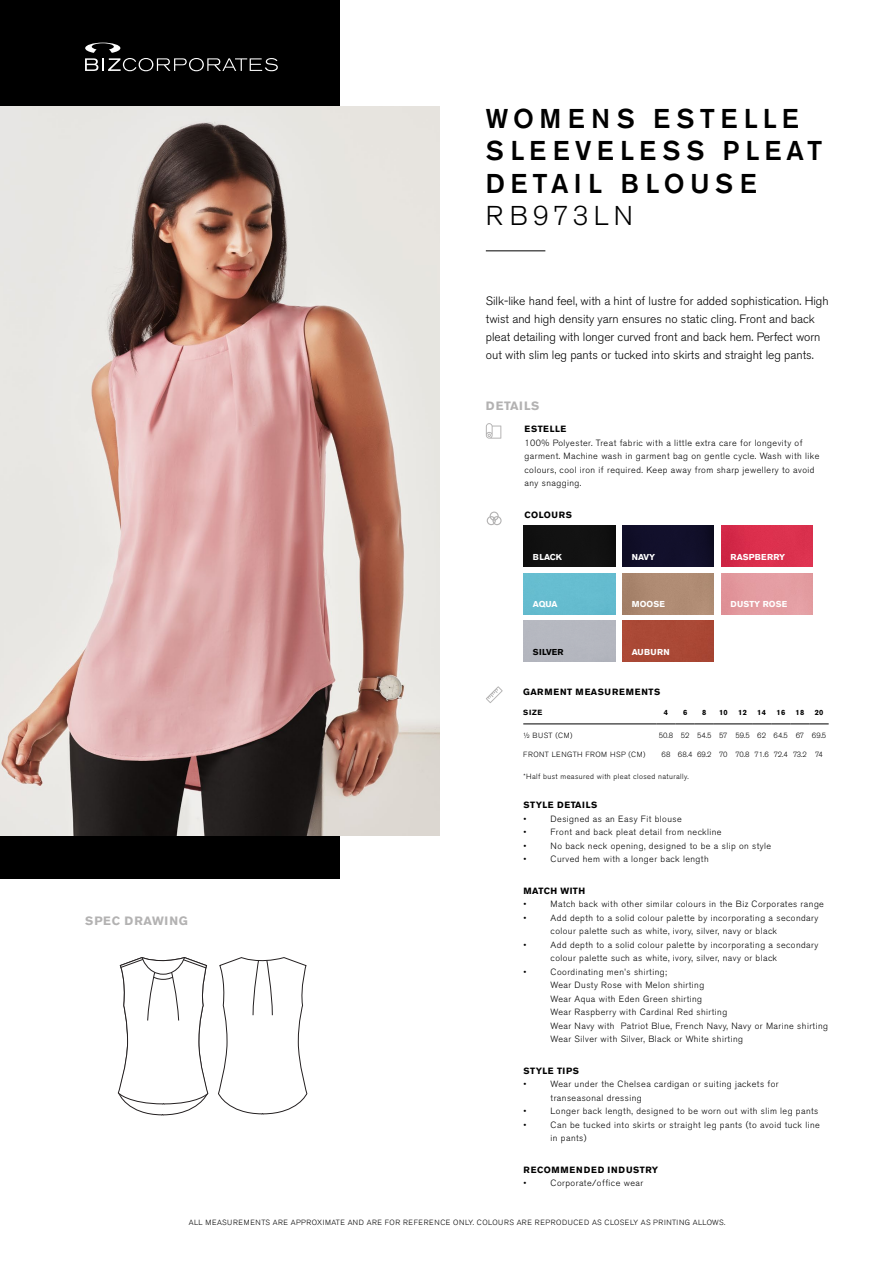
<style>
.page{position:relative;width:893px;height:1263px;background:#fff}
.page>*{position:absolute;margin:0;border:0;box-sizing:border-box;transform-origin:0 0}
.t1{font:500 27px/32.4px "Akzidenz Grotesk BE";letter-spacing:.2em;color:#000}
.t2{font:300 27px "Akzidenz Grotesk BE";letter-spacing:.19em;color:#000}
.t3{font:300 12px/18px "Akzidenz Grotesk BE";color:#000}
.t4{font:700 12px "Akzidenz Grotesk BE";letter-spacing:.07em;color:#b3b2b2}
.t5{font:700 12px "Akzidenz Grotesk BE";letter-spacing:.05em;color:#b3b2b2}
.t6{font:300 9px/13.5px "Akzidenz Grotesk BE";letter-spacing:.05em;color:#000}
.t7{font:700 9px "Akzidenz Grotesk BE";letter-spacing:.05em;color:#000}
.t8{font:700 9px "Akzidenz Grotesk BE";letter-spacing:.09em;color:#000}
.t9{font:700 8.55px "Akzidenz Grotesk BE";color:#fff}
.t10{font:700 8.55px "Akzidenz Grotesk BE";letter-spacing:.02em;color:#fff}
.t11{font:700 8.55px "Akzidenz Grotesk BE";letter-spacing:.04em;color:#000}
.t12{font:300 7.5px "Akzidenz Grotesk BE";letter-spacing:.07em;color:#000}
.t13{font:300 7.5px "Akzidenz Grotesk BE";letter-spacing:.05em;color:#000}
.t14{font:300 7.5px "Akzidenz Grotesk BE";letter-spacing:-.06em;color:#000}
.t15{font:300 7.5px "Akzidenz Grotesk BE";color:#000}
.t16{font:700 7.5px "Akzidenz Grotesk BE";letter-spacing:.05em;color:#000}
</style>
<div class="page">
<hr style="left:523px;top:724px;width:133px;height:1px;background:#000">
<svg style="left:656px;top:724px;width:173px;height:1px"></svg>
<div style="left:0;top:0;width:339px;height:878px;background:#000"></div>
<img style="left:0;top:106px;width:440px;height:729px">
<hr style="left:486px;top:250px;width:59px;height:1px;background:#000">
<svg style="left:486px;top:686px;width:17px;height:17px"></svg>
<svg style="left:486px;top:423px;width:15px;height:16px"></svg>
<div style="left:490px;top:512px;width:9px;height:9px;border:1px solid #b3b2b2;border-radius:50%"></div>
<div style="left:492px;top:516px;width:10px;height:9px;border:1px solid #b3b2b2;border-radius:50%"></div>
<div style="left:487px;top:516px;width:9px;height:9px;border:1px solid #b3b2b2;border-radius:50%"></div>
<svg style="left:117px;top:957px;width:92px;height:159px"></svg>
<svg style="left:218px;top:957px;width:90px;height:158px"></svg>
<div style="left:622px;top:526px;width:92px;height:40px;background:#110f2a"></div>
<div style="left:524px;top:526px;width:91px;height:40px;background:#111"></div>
<img style="left:721px;top:526px;width:92px;height:40px">
<img style="left:622px;top:573px;width:92px;height:41px">
<div style="left:524px;top:573px;width:91px;height:41px;background:#65bccf"></div>
<div style="left:622px;top:621px;width:92px;height:41px;background:#aa4936"></div>
<svg style="left:85px;top:43px;width:193px;height:28px"></svg>
<h1 class="t1" style="left:486px;top:102px;width:338px">WOMENS ESTELLE<br>SLEEVELESS PLEAT<br>DETAIL BLOUSE</h1>
<h1 class="t2" style="left:486px;top:200px;width:149px">RB973LN</h1>
<p class="t3" style="left:486px;top:292px;width:344px">Silk-like hand feel, with a hint of lustre for added sophistication. High twist and high density yarn ensures no static cling. Front and back pleat detailing with longer curved front and back hem. Perfect worn out with slim leg pants or tucked into skirts and straight leg pants.</p>
<h2 class="t5" style="left:486px;top:399px;width:55px">DETAILS</h2>
<p class="t7" style="left:524px;top:424px;width:43px">ESTELLE</p>
<p class="t6" style="left:524px;top:436px;width:296px">100% Polyester. Treat fabric with a little extra care for longevity of garment. Machine wash in garment bag on gentle cycle. Wash with like colours, cool iron if required. Keep away from sharp jewellery to avoid any snagging.</p>
<p class="t7" style="left:524px;top:510px;width:49px">COLOURS</p>
<p class="t9" style="left:533px;top:552px;width:30px">BLACK</p>
<p class="t9" style="left:632px;top:552px;width:25px">NAVY</p>
<p class="t10" style="left:731px;top:552px;width:56px">RASPBERRY</p>
<p class="t9" style="left:533px;top:599px;width:26px">AQUA</p>
<p class="t9" style="left:632px;top:599px;width:35px">MOOSE</p>
<p class="t10" style="left:731px;top:599px;width:58px">DUSTY ROSE</p>
<p class="t11" style="left:533px;top:647px;width:32px">SILVER</p>
<p class="t9" style="left:632px;top:647px;width:39px">AUBURN</p>
<p class="t8" style="left:523px;top:687px;width:139px">GARMENT MEASUREMENTS</p>
<p class="t16" style="left:523px;top:708px;width:21px">SIZE</p>
<p class="t16" style="left:664px;top:708px;width:6px">4</p>
<p class="t16" style="left:683px;top:708px;width:6px">6</p>
<p class="t16" style="left:702px;top:708px;width:6px">8</p>
<p class="t16" style="left:719px;top:708px;width:10px">10</p>
<p class="t16" style="left:738px;top:708px;width:10px">12</p>
<p class="t16" style="left:757px;top:708px;width:10px">14</p>
<p class="t16" style="left:776px;top:708px;width:10px">16</p>
<p class="t16" style="left:795px;top:708px;width:10px">18</p>
<p class="t16" style="left:815px;top:708px;width:10px">20</p>
<p class="t13" style="left:523px;top:731px;width:51px">½ BUST (CM)</p>
<p class="t15" style="left:659px;top:731px;width:169px">50.8 52 54.5 57 59.5 62 64.5 67 69.5</p>
<p class="t12" style="left:523px;top:751px;width:124px">FRONT LENGTH FROM HSP (CM)</p>
<p class="t14" style="left:662px;top:751px;width:163px">68 68.4 69.2 70 70.8 71.6 72.4 73.2 74</p>
<h2 class="t4" style="left:85px;top:914px;width:104px">SPEC DRAWING</h2>
<p class="t13" style="left:524px;top:772px;width:166px">*Half bust measured with pleat closed naturally.</p>
<p class="t7" style="left:524px;top:800px;width:75px">STYLE DETAILS</p>
<p class="t6" style="left:524px;top:812px;width:4px">•</p>
<p class="t6" style="left:551px;top:812px;width:133px">Designed as an Easy Fit blouse</p>
<p class="t6" style="left:524px;top:825px;width:4px">•</p>
<p class="t6" style="left:551px;top:825px;width:173px">Front and back pleat detail from neckline</p>
<p class="t6" style="left:524px;top:839px;width:4px">•</p>
<p class="t6" style="left:551px;top:839px;width:222px">No back neck opening, designed to be a slip on style</p>
<p class="t6" style="left:524px;top:852px;width:4px">•</p>
<p class="t6" style="left:551px;top:852px;width:160px">Curved hem with a longer back length</p>
<p class="t7" style="left:524px;top:885px;width:63px">MATCH WITH</p>
<p class="t6" style="left:524px;top:897px;width:4px">•</p>
<p class="t6" style="left:551px;top:897px;width:275px">Match back with other similar colours in the Biz Corporates range</p>
<p class="t6" style="left:524px;top:911px;width:4px">•</p>
<p class="t6" style="left:551px;top:911px;width:269px">Add depth to a solid colour palette by incorporating a secondary colour palette such as white, ivory, silver, navy or black</p>
<p class="t6" style="left:524px;top:938px;width:4px">•</p>
<p class="t6" style="left:551px;top:938px;width:269px">Add depth to a solid colour palette by incorporating a secondary colour palette such as white, ivory, silver, navy or black</p>
<p class="t6" style="left:524px;top:965px;width:4px">•</p>
<p class="t6" style="left:551px;top:965px;width:279px">Coordinating men’s shirting;<br>Wear Dusty Rose with Melon shirting<br>Wear Aqua with Eden Green shirting<br>Wear Raspberry with Cardinal Red shirting<br>Wear Navy with Patriot Blue, French Navy, Navy or Marine shirting Wear Silver with Silver, Black or White shirting</p>
<p class="t7" style="left:524px;top:1065px;width:57px">STYLE TIPS</p>
<p class="t6" style="left:524px;top:1077px;width:4px">•</p>
<p class="t6" style="left:551px;top:1077px;width:230px">Wear under the Chelsea cardigan or suiting jackets for transeasonal dressing</p>
<p class="t6" style="left:524px;top:1104px;width:4px">•</p>
<p class="t6" style="left:551px;top:1104px;width:269px">Longer back length, designed to be worn out with slim leg pants</p>
<p class="t6" style="left:524px;top:1118px;width:4px">•</p>
<p class="t6" style="left:551px;top:1118px;width:271px">Can be tucked into skirts or straight leg pants (to avoid tuck line in pants)</p>
<p class="t8" style="left:524px;top:1164px;width:136px">RECOMMENDED INDUSTRY</p>
<p class="t6" style="left:524px;top:1176px;width:4px">•</p>
<p class="t6" style="left:551px;top:1176px;width:94px">Corporate/office wear</p>
<p class="t12" style="left:189px;top:1218px;width:538px">ALL MEASUREMENTS ARE APPROXIMATE AND ARE FOR REFERENCE ONLY. COLOURS ARE REPRODUCED AS CLOSELY AS PRINTING ALLOWS.</p>
</div>
